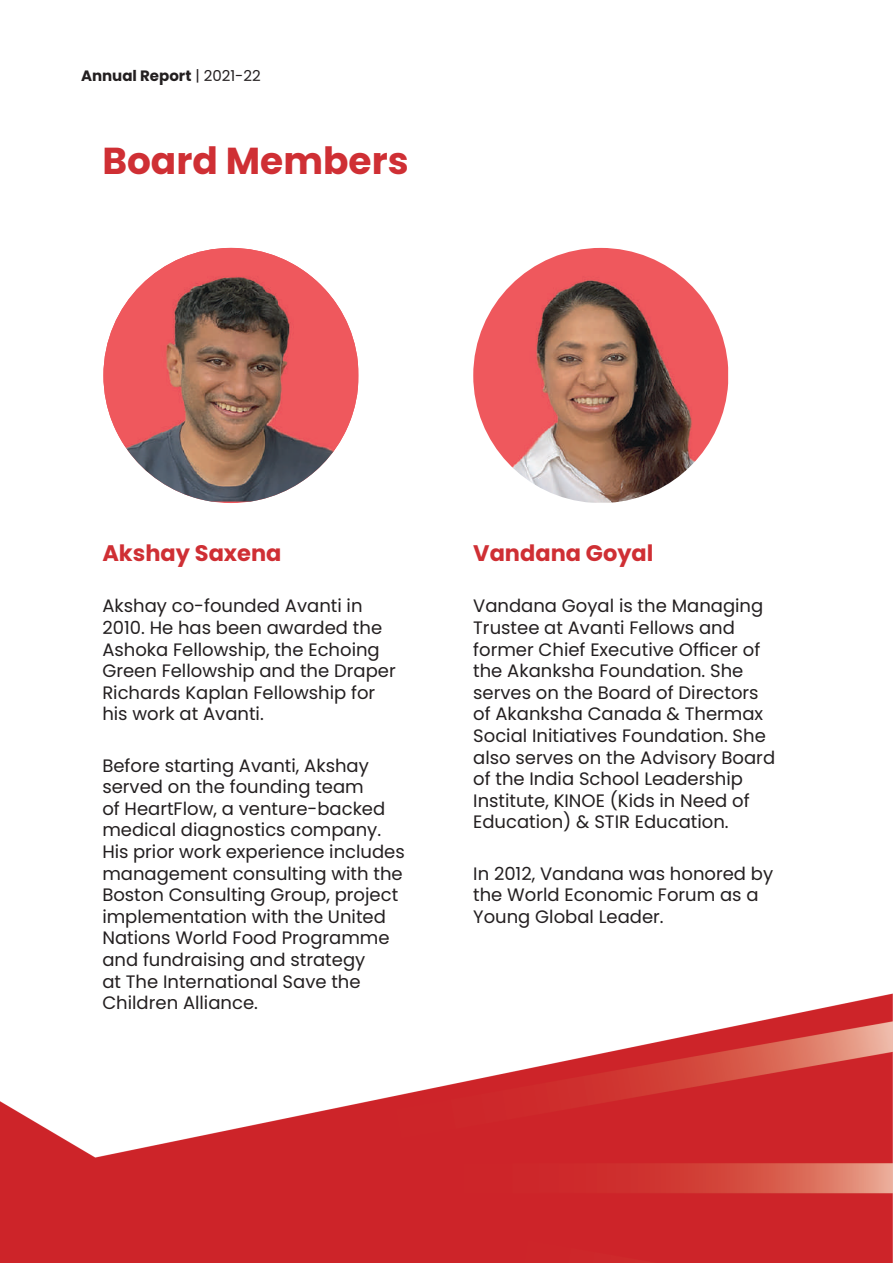
<style>
.page{position:relative;width:893px;height:1263px;background:#fff}
.page>*{position:absolute;margin:0;border:0;box-sizing:border-box;transform-origin:0 0}
.t1{font:700 37.5px "Poppins";color:#cf2f34}
.t2{font:700 22.5px "Poppins";color:#cf2f34}
.t3{font:18px/21.6px "Poppins";color:#231f20}
.t4{font:700 15px "Poppins";color:#231f20}
.s1{font-weight:400}
</style>
<div class="page">
<img style="left:0;top:247px;width:893px;height:1016px">
<img style="left:473px;top:248px;width:255px;height:255px;border-radius:123px">
<img style="left:103px;top:248px;width:255px;height:254px">
<p class="t4" style="left:81px;top:67px;width:181px">Annual Report <span class="s1">| 2021-22</span></p>
<h1 class="t1" style="left:102px;top:140px;width:308px">Board Members</h1>
<p class="t2" style="left:102px;top:540px;width:181px">Akshay Saxena</p>
<p class="t2" style="left:473px;top:540px;width:182px">Vandana Goyal</p>
<p class="t3" style="left:473px;top:595px;width:303px">Vandana Goyal is the Managing<br>Trustee at Avanti Fellows and former Chief Executive Officer of the Akanksha Foundation. She serves on the Board of Directors of Akanksha Canada &amp; Thermax<br>Social Initiatives Foundation. She also serves on the Advisory Board of the India School Leadership<br>Institute, KINOE (Kids in Need of<br>Education) &amp; STIR Education.</p>
<p class="t3" style="left:473px;top:863px;width:301px">In 2012, Vandana was honored by the World Economic Forum as a<br>Young Global Leader.</p>
<p class="t3" style="left:102px;top:595px;width:295px">Akshay co-founded Avanti in<br>2010. He has been awarded the<br>Ashoka Fellowship, the Echoing<br>Green Fellowship and the Draper<br>Richards Kaplan Fellowship for his work at Avanti.</p>
<p class="t3" style="left:102px;top:755px;width:304px">Before starting Avanti, Akshay served on the founding team<br>of HeartFlow, a venture-backed medical diagnostics company.<br>His prior work experience includes management consulting with the<br>Boston Consulting Group, project implementation with the United<br>Nations World Food Programme and fundraising and strategy<br>at The International Save the<br>Children Alliance.</p>
</div>
